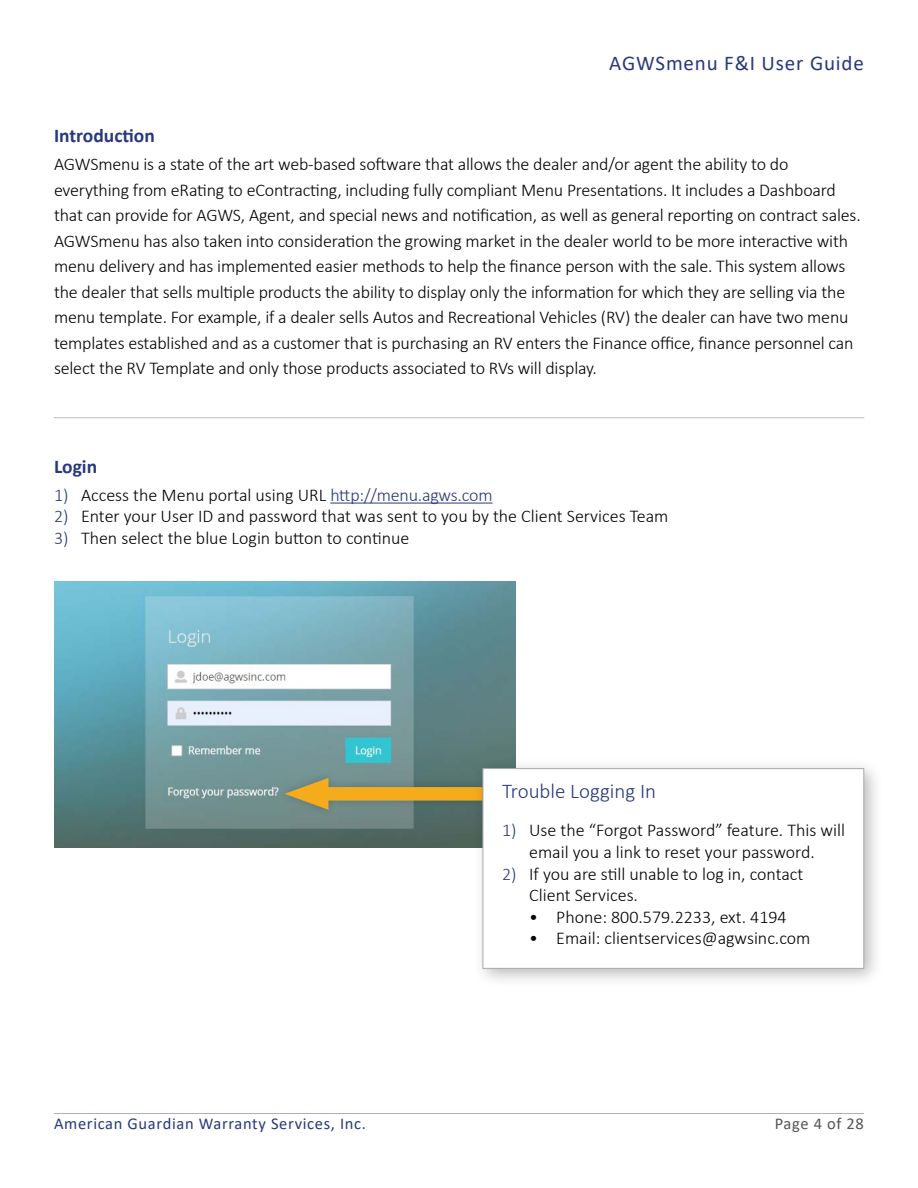
<style>
.page{position:relative;width:918px;height:1188px;background:#fff}
.page>*{position:absolute;margin:0;border:0;box-sizing:border-box;transform-origin:0 0}
.t1{font:21px "Calibri";letter-spacing:.04em;color:#27397b}
.t2{font:300 21px "Calibri";color:#27397b}
.t3{font:700 19.5px "Calibri";color:#27397b}
.t4{font:300 18px/25.5px "Calibri";letter-spacing:-.01em;color:#000}
.t5{font:16.5px "Calibri";letter-spacing:.04em;color:#27397b}
.t6{font:16.5px "Calibri";letter-spacing:.04em;color:#565659}
.s1{color:#27397b}
.s2{color:#28377a}
</style>
<div class="page">
<hr style="left:54px;top:1113px;width:810px;height:1px;background:#adabc7">
<hr style="left:330px;top:503px;width:163px;height:1px;background:#28377a">
<img style="left:54px;top:582px;width:461px;height:266px">
<hr style="left:54px;top:418px;width:810px;height:1px;background:#bcbec0">
<div style="left:278px;top:770px;width:213px;height:47px;background:#000;opacity:.19"></div>
<div style="left:310px;top:787px;width:173px;height:14px;background:#f5ac1c"></div>
<svg style="left:285px;top:778px;width:44px;height:32px"></svg>
<div style="left:472px;top:758px;width:412px;height:231px;background:#000;opacity:.28"></div>
<div style="left:483px;top:768px;width:381px;height:201px;background:#fff;border:1px solid #a7a9ac"></div>
<p class="t3" style="left:54px;top:122px;width:102px">Introduction</p>
<p class="t1" style="left:609px;top:49px;width:256px">AGWSmenu F&amp;I User Guide</p>
<p class="t4" style="left:54px;top:151px;width:808px">AGWSmenu is a state of the art web-based software that allows the dealer and/or agent the ability to do everything from eRating to eContracting, including fully compliant Menu Presentations. It includes a Dashboard that can provide for AGWS, Agent, and special news and notification, as well as general reporting on contract sales.<br>AGWSmenu has also taken into consideration the growing market in the dealer world to be more interactive with menu delivery and has implemented easier methods to help the finance person with the sale. This system allows the dealer that sells multiple products the ability to display only the information for which they are selling via the menu template. For example, if a dealer sells Autos and Recreational Vehicles (RV) the dealer can have two menu templates established and as a customer that is purchasing an RV enters the Finance office, finance personnel can select the RV Template and only those products associated to RVs will display.</p>
<p class="t3" style="left:54px;top:452px;width:45px">Login</p>
<p class="t4" style="left:54px;top:482px;width:440px"><span class="s1">1)</span> Access the Menu portal using URL <span class="s2">http://menu.agws.com</span></p>
<p class="t4" style="left:54px;top:503px;width:616px"><span class="s1">2)</span> Enter your User ID and password that was sent to you by the Client Services Team</p>
<p class="t4" style="left:54px;top:525px;width:357px"><span class="s1">3)</span> Then select the blue Login button to continue</p>
<p class="t2" style="left:502px;top:778px;width:155px">Trouble Logging In</p>
<p class="t4" style="left:502px;top:819px;width:344px;line-height:21.6px;text-align:center"><span class="s1">1)</span> Use the “Forgot Password” feature. This will email you a link to reset your password.</p>
<p class="t4" style="left:529px;top:863px;width:276px;line-height:21.6px;text-indent:-27px"><span class="s1">2)</span> If you are still unable to log in, contact<br>Client Services.</p>
<p class="t4" style="left:529px;top:904px;width:259px">• Phone: 800.579.2233, ext. 4194</p>
<p class="t4" style="left:529px;top:925px;width:283px">• Email: clientservices@agwsinc.com</p>
<p class="t5" style="left:54px;top:1112px;width:313px">American Guardian Warranty Services, Inc.</p>
<p class="t6" style="left:775px;top:1112px;width:91px">Page 4 of 28</p>
</div>
